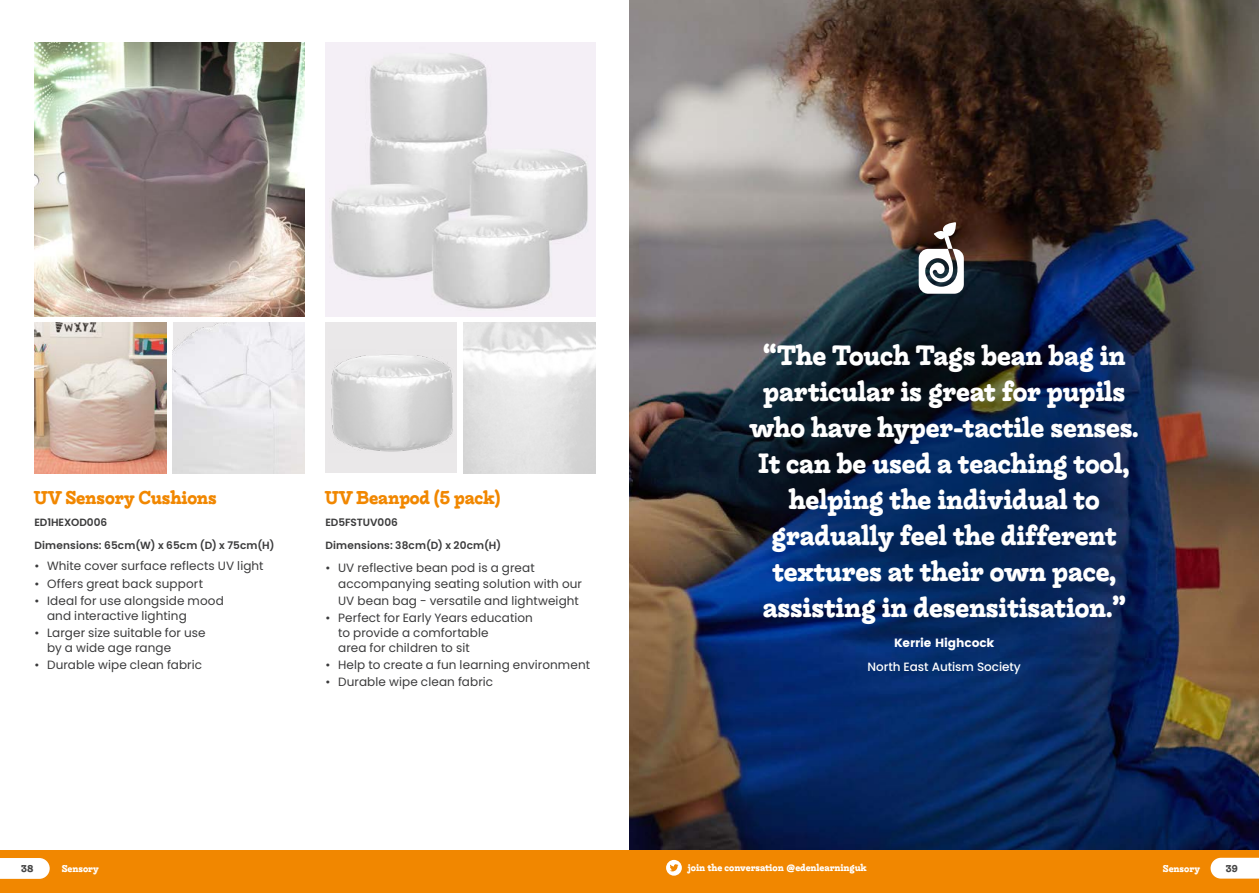
<style>
.page{position:relative;width:1259px;height:893px;background:#fff}
.page>*{position:absolute;margin:0;border:0;box-sizing:border-box;transform-origin:0 0}
.t1{font:700 27px/36px "Liebe Ruth";letter-spacing:-.005em;color:#fff;text-align:center}
.t2{font:700 18px "Liebe Ruth";letter-spacing:-.005em;color:#f18700}
.t3{font:12px/15px "Poppins";letter-spacing:.01em;color:#3b3b3c}
.t4{font:500 12px "Poppins";letter-spacing:-.005em;color:#fff}
.t5{font:12px "Poppins";letter-spacing:-.005em;color:#fff}
.t6{font:600 10.5px "Poppins";letter-spacing:.015em;color:#3b3b3c}
.t7{font:600 10.5px "Poppins";letter-spacing:-.005em;color:#3b3b3c}
.t8{font:700 9.6px "Liebe Ruth";color:#fff}
.t9{font:700 9.6px "Liebe Ruth";color:#444}
</style>
<div class="page">
<div style="left:0;top:850px;width:1259px;height:43px;background:#f18700"></div>
<svg style="left:0;top:858px;width:50px;height:21px"></svg>
<svg style="left:1210px;top:858px;width:49px;height:21px"></svg>
<svg style="left:666px;top:860px;width:16px;height:16px"></svg>
<img style="left:629px;top:0;width:630px;height:850px">
<img style="left:325px;top:43px;width:271px;height:273px">
<img style="left:34px;top:43px;width:270px;height:273px">
<div style="left:325px;top:322px;width:132px;height:151px;background:#eae8e9"></div>
<img style="left:331px;top:354px;width:122px;height:98px">
<img style="left:34px;top:322px;width:132px;height:151px">
<img style="left:463px;top:322px;width:133px;height:151px">
<img style="left:173px;top:322px;width:131px;height:151px">
<svg style="left:739px;top:264px;width:410px;height:400px;background:#082248"></svg>
<svg style="left:918px;top:222px;width:46px;height:72px"></svg>
<h2 class="t2" style="left:34px;top:487px;width:184px">UV Sensory Cushions</h2>
<p class="t7" style="left:34px;top:516px;width:74px">ED1HEXOD006</p>
<p class="t6" style="left:34px;top:539px;width:242px">Dimensions: 65cm(W) x 65cm (D) x 75cm(H)</p>
<p class="t3" style="left:34px;top:559px;width:231px">• White cover surface reflects UV light</p>
<p class="t3" style="left:34px;top:576px;width:170px">• Offers great back support</p>
<p class="t3" style="left:47px;top:593px;width:178px;text-indent:-13px">• Ideal for use alongside mood and interactive lighting</p>
<p class="t3" style="left:47px;top:625px;width:160px;text-indent:-13px">• Larger size suitable for use by a wide age range</p>
<p class="t3" style="left:34px;top:657px;width:169px">• Durable wipe clean fabric</p>
<h2 class="t2" style="left:325px;top:487px;width:176px">UV Beanpod (5 pack)</h2>
<p class="t7" style="left:325px;top:516px;width:74px">ED5FSTUV006</p>
<p class="t6" style="left:325px;top:539px;width:177px">Dimensions: 38cm(D) x 20cm(H)</p>
<p class="t3" style="left:338px;top:560px;width:245px;line-height:16.5px;text-indent:-13px">• UV reflective bean pod is a great accompanying seating solution with our<br>UV bean bag - versatile and lightweight</p>
<p class="t3" style="left:338px;top:610px;width:196px;text-indent:-13px">• Perfect for Early Years education to provide a comfortable<br>area for children to sit</p>
<p class="t3" style="left:325px;top:658px;width:266px">• Help to create a fun learning environment</p>
<p class="t3" style="left:325px;top:675px;width:169px">• Durable wipe clean fabric</p>
<h1 class="t1" style="left:750px;top:337px;width:390px">“The Touch Tags bean bag in particular is great for pupils who have hyper-tactile senses.<br>It can be used a teaching tool, helping the individual to gradually feel the different textures at their own pace, assisting in desensitisation.”</h1>
<p class="t5" style="left:894px;top:635px;width:102px">Kerrie Highcock</p>
<p class="t4" style="left:867px;top:659px;width:155px">North East Autism Society</p>
<p class="t9" style="left:21px;top:863px;width:14px">38</p>
<p class="t8" style="left:62px;top:863px;width:39px">Sensory</p>
<p class="t8" style="left:688px;top:862px;width:180px">join the conversation @edenlearninguk</p>
<p class="t8" style="left:1162px;top:863px;width:39px">Sensory</p>
<p class="t9" style="left:1225px;top:863px;width:13px">39</p>
</div>
